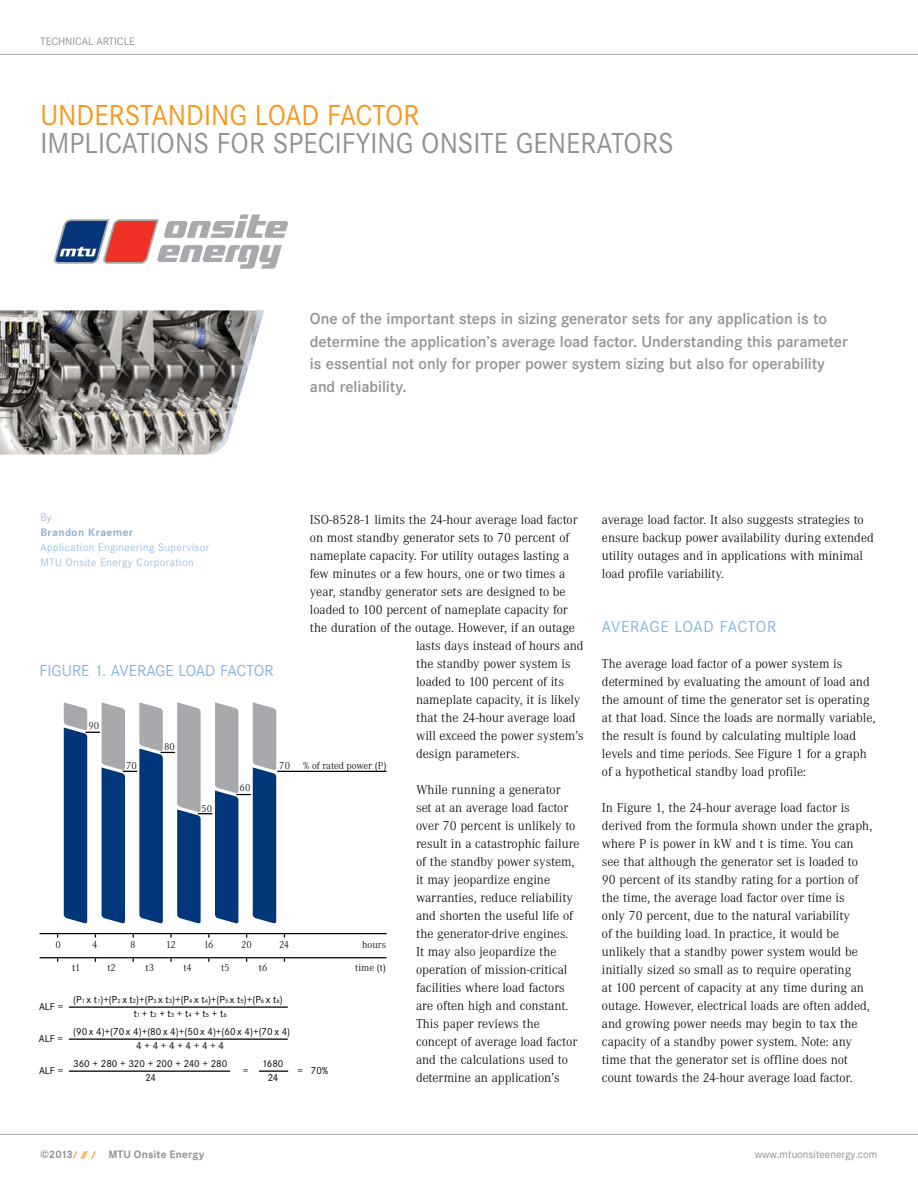
<style>
.page{position:relative;width:918px;height:1188px;background:#fff}
.page>*{position:absolute;margin:0;border:0;box-sizing:border-box;transform-origin:0 0}
.t1{font:30px "Corporate S";color:#8f9194;scale:.95 1}
.t2{font:30px "Corporate S";color:#f8971d;scale:.95 1}
.t3{font:600 16.5px/22.5px "Corporate S";letter-spacing:-.005em;color:#8f9194}
.t4{font:16.5px "Corporate S";letter-spacing:.015em;color:#88b2df}
.t5{font:16.5px "Corporate S";letter-spacing:.04em;color:#88b2df}
.t6{font:300 13.5px/18px "Corporate A";color:#000}
.t7{font:300 11.25px/15px "Corporate S";letter-spacing:.04em;color:#88b2df}
.t8{font:11.25px "Corporate S";color:#8f9194}
.t9{font:700 11.25px "Corporate S";letter-spacing:.015em;color:#8f9194}
.t10{font:700 11.25px "Corporate S";letter-spacing:.04em;color:#88b2df}
.t11{font:10.5px/14.7px "Corporate S";color:#000;text-align:center}
.t12{font:300 10.5px "Corporate A";color:#000}
.t13{font:10.5px "Corporate S";color:#88b2df}
.s1{font-size:6.3px}
.s2{font-weight:800;font-size:8.7px;color:#f8982f}
</style>
<div class="page">
<svg style="left:54px;top:214px;width:234px;height:55px"></svg>
<hr style="left:0;top:1134px;width:918px;height:1px;background:#a7a9ac">
<hr style="left:0;top:54px;width:918px;height:1px;background:#a7a9ac">
<img style="left:0;top:311px;width:258px;height:143px">
<hr style="left:40px;top:933px;width:347px;height:1px;background:#000">
<hr style="left:40px;top:957px;width:347px;height:1px;background:#000">
<hr style="left:277px;top:771px;width:110px;height:1px;background:#000">
<svg style="left:64px;top:702px;width:212px;height:221px"></svg>
<hr style="left:69px;top:1006px;width:219px;height:2px;background:#000">
<hr style="left:69px;top:1039px;width:219px;height:1px;background:#000">
<hr style="left:69px;top:1071px;width:161px;height:1px;background:#000">
<svg style="left:259px;top:1071px;width:29px;height:1px"></svg>
<p class="t8" style="left:40px;top:35px;width:32px">TECHNICAL</p>
<p class="t8" style="left:96px;top:35px;width:40px">ARTICLE</p>
<h1 class="t2" style="left:40px;top:98px;width:400px">UNDERSTANDING LOAD FACTOR</h1>
<h1 class="t1" style="left:40px;top:126px;width:203px">IMPLICATIONS FOR</h1>
<h1 class="t1" style="left:273px;top:126px;width:16px">SPECIF</h1>
<h1 class="t1" style="left:356px;top:126px;width:30px">YING</h1>
<h1 class="t1" style="left:421px;top:126px;width:16px">ONSITE</h1>
<h1 class="t1" style="left:516px;top:126px;width:18px">GENERATORS</h1>
<p class="t3" style="left:310px;top:308px;width:540px">One of the important steps in sizing generator sets for any application is to determine the application’s average load factor. Understanding this parameter is essential not only for proper power system sizing but also for operability and reliability.</p>
<p class="t7" style="left:40px;top:510px;width:13px">By</p>
<p class="t10" style="left:40px;top:526px;width:94px">Brandon Kraemer</p>
<p class="t7" style="left:40px;top:540px;width:170px">Application Engineering Supervisor<br>MTU Onsite Energy Corporation</p>
<p class="t6" style="left:310px;top:511px;width:269px">ISO-8528-1 limits the 24-hour average load factor</p>
<p class="t6" style="left:310px;top:529px;width:261px">on most standby generator sets to 70 percent of</p>
<p class="t6" style="left:310px;top:547px;width:261px">nameplate capacity. For utility outages lasting a</p>
<p class="t6" style="left:310px;top:565px;width:257px">few minutes or a few hours, one or two times a</p>
<p class="t6" style="left:310px;top:583px;width:257px">year, standby generator sets are designed to be</p>
<p class="t6" style="left:310px;top:601px;width:259px">loaded to 100 percent of nameplate capacity for</p>
<p class="t6" style="left:310px;top:619px;width:267px">the duration of the outage. However, if an outage</p>
<p class="t6" style="left:416px;top:637px;width:169px">lasts days instead of hours and</p>
<p class="t6" style="left:416px;top:655px;width:156px">the standby power system is</p>
<p class="t6" style="left:416px;top:673px;width:149px">loaded to 100 percent of its</p>
<p class="t6" style="left:416px;top:691px;width:166px">nameplate capacity, it is likely</p>
<p class="t6" style="left:416px;top:709px;width:161px">that the 24-hour average load</p>
<p class="t6" style="left:416px;top:727px;width:169px">will exceed the power system’s</p>
<p class="t6" style="left:416px;top:745px;width:105px">design parameters.</p>
<p class="t6" style="left:416px;top:781px;width:165px">While running a generator<br>set at an average load factor over 70 percent is unlikely to result in a catastrophic failure of the standby power system, it may jeopardize engine warranties, reduce reliability and shorten the useful life of the generator-drive engines.<br>It may also jeopardize the operation of mission-critical facilities where load factors are often high and constant.<br>This paper reviews the concept of average load factor and the calculations used to determine an application’s</p>
<p class="t4" style="left:39px;top:661px;width:82px">FIGURE 1. AVERAGE</p>
<p class="t4" style="left:178px;top:661px;width:10px">LOAD</p>
<p class="t4" style="left:220px;top:661px;width:10px">FACTOR</p>
<p class="t13" style="left:40px;top:668px;width:152px">FIGURE 1. AVERAGE LOAD FACTOR</p>
<p class="t12" style="left:88px;top:720px;width:12px">90</p>
<p class="t12" style="left:164px;top:741px;width:12px">80</p>
<p class="t12" style="left:279px;top:760px;width:12px">70</p>
<p class="t12" style="left:303px;top:760px;width:85px">% of rated power (P)</p>
<p class="t12" style="left:126px;top:760px;width:12px">70</p>
<p class="t12" style="left:240px;top:782px;width:12px">60</p>
<p class="t12" style="left:201px;top:803px;width:12px">50</p>
<p class="t12" style="left:55px;top:939px;width:7px">0</p>
<p class="t12" style="left:92px;top:939px;width:7px">4</p>
<p class="t12" style="left:130px;top:939px;width:7px">8</p>
<p class="t12" style="left:166px;top:939px;width:12px">12</p>
<p class="t12" style="left:204px;top:939px;width:11px">16</p>
<p class="t12" style="left:241px;top:939px;width:12px">20</p>
<p class="t12" style="left:279px;top:939px;width:12px">24</p>
<p class="t12" style="left:362px;top:939px;width:25px">hours</p>
<p class="t12" style="left:72px;top:962px;width:10px">t1</p>
<p class="t12" style="left:107px;top:962px;width:10px">t2</p>
<p class="t12" style="left:146px;top:962px;width:10px">t3</p>
<p class="t12" style="left:183px;top:962px;width:10px">t4</p>
<p class="t12" style="left:221px;top:962px;width:10px">t5</p>
<p class="t12" style="left:259px;top:962px;width:10px">t6</p>
<p class="t12" style="left:355px;top:962px;width:32px">time (t)</p>
<p class="t11" style="left:73px;top:992px;width:211px">(P<span class="s1">1</span> x t<span class="s1">1</span>)+(P<span class="s1">2</span> x t<span class="s1">2</span>)+(P<span class="s1">3</span> x t<span class="s1">3</span>)+(P<span class="s1">4</span> x t<span class="s1">4</span>)+(P<span class="s1">5</span> x t<span class="s1">5</span>)+(P<span class="s1">6</span> x t<span class="s1">6</span>) t<span class="s1">1</span> + t<span class="s1">2</span> + t<span class="s1">3</span> + t<span class="s1">4</span> + t<span class="s1">5</span> + t<span class="s1">6</span></p>
<p class="t11" style="left:39px;top:999px;width:26px">ALF =</p>
<p class="t11" style="left:73px;top:1024px;width:219px">(90 x 4)+(70 x 4)+(80 x 4)+(50 x 4)+(60 x 4)+(70 x 4)<br>4 + 4 + 4 + 4 + 4 + 4</p>
<p class="t11" style="left:39px;top:1031px;width:26px">ALF =</p>
<p class="t11" style="left:39px;top:1063px;width:26px">ALF =</p>
<p class="t11" style="left:243px;top:1063px;width:7px">=</p>
<p class="t11" style="left:262px;top:1056px;width:23px">1680<br>24</p>
<p class="t11" style="left:297px;top:1063px;width:32px">= 70%</p>
<p class="t11" style="left:73px;top:1056px;width:156px">360 + 280 + 320 + 200 + 240 + 280<br>24</p>
<p class="t6" style="left:602px;top:511px;width:273px">average load factor. It also suggests strategies to ensure backup power availability during extended utility outages and in applications with minimal load profile variability.</p>
<p class="t5" style="left:602px;top:618px;width:176px">AVERAGE LOAD FACTOR</p>
<p class="t6" style="left:602px;top:655px;width:275px">The average load factor of a power system is determined by evaluating the amount of load and the amount of time the generator set is operating at that load. Since the loads are normally variable, the result is found by calculating multiple load levels and time periods. See Figure 1 for a graph of a hypothetical standby load profile:</p>
<p class="t6" style="left:602px;top:799px;width:272px">In Figure 1, the 24-hour average load factor is derived from the formula shown under the graph, where P is power in kW and t is time. You can see that although the generator set is loaded to 90 percent of its standby rating for a portion of the time, the average load factor over time is<br>only 70 percent, due to the natural variability<br>of the building load. In practice, it would be unlikely that a standby power system would be initially sized so small as to require operating<br>at 100 percent of capacity at any time during an outage. However, electrical loads are often added, and growing power needs may begin to tax the capacity of a standby power system. Note: any time that the generator set is offline does not count towards the 24-hour average load factor.</p>
<p class="t9" style="left:40px;top:1148px;width:165px">©2013<span class="s2">/ // /</span> MTU Onsite Energy</p>
<p class="t8" style="left:755px;top:1148px;width:124px">WWW.MTUONSITEENERGY.COM</p>
</div>
